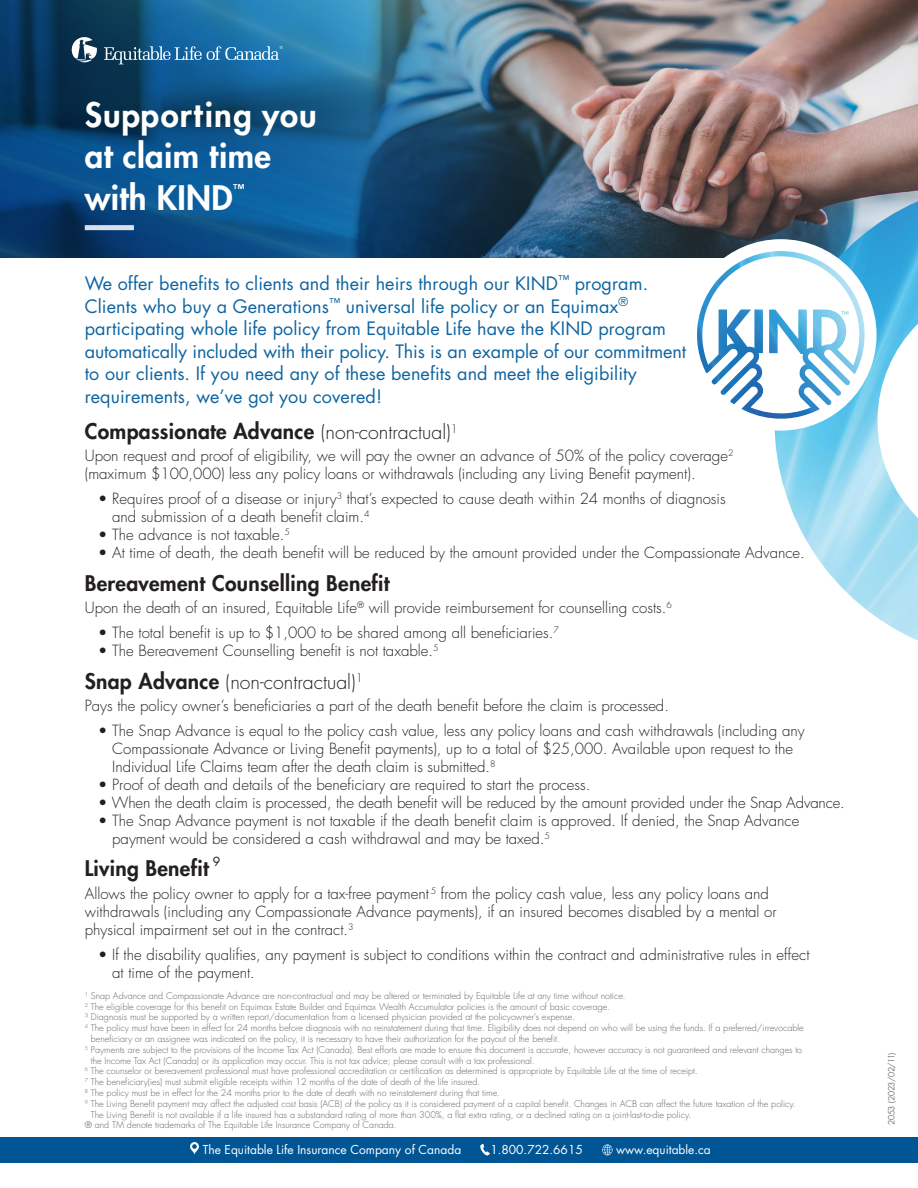
<style>
.page{position:relative;width:918px;height:1188px;background:#fff}
.page>*{position:absolute;margin:0;border:0;box-sizing:border-box;transform-origin:0 0}
.t1{font:800 32.85px/41.7px "Futura Std";letter-spacing:.01em;color:#fff}
.t2{font:800 21px "Futura Std";letter-spacing:.015em;color:#231f20}
.t3{font:300 19.5px "Futura Std";color:#231f20}
.t4{font:18px/22.5px "Futura Std";letter-spacing:.005em;color:#0e64a1}
.t5{font:300 15px/18px "Futura Std";color:#231f20}
.t6{font:12.3px "Futura Std";color:#231f20}
.t7{font:12px "Futura Std";color:#fff}
.t8{font:800 11.85px "Futura Std";color:#fff}
.t9{font:300 9px "Futura Std";color:#636366}
.t10{font:300 8.25px "Futura Std";letter-spacing:-.015em;color:#231f20}
.s1{font-weight:300;font-size:19.5px}
.s2{font-weight:800;font-size:21px}
</style>
<div class="page">
<img style="left:0;top:0;width:918px;height:257px">
<div style="left:85px;top:225px;width:49px;height:5px;background:#d9e0e9"></div>
<svg style="left:71px;top:35px;width:26px;height:28px"></svg>
<svg style="left:104px;top:46px;width:179px;height:18px;background:#417ca6"></svg>
<img style="left:774px;top:201px;width:144px;height:440px">
<div style="left:685px;top:239px;width:192px;height:192px;background:#fff;border-radius:50%"></div>
<img style="left:697px;top:251px;width:169px;height:168px">
<svg style="left:841px;top:311px;width:7px;height:4px"></svg>
<div style="left:0;top:1137px;width:918px;height:26px;background:#005595"></div>
<svg style="left:480px;top:1144px;width:10px;height:12px"></svg>
<svg style="left:190px;top:1142px;width:9px;height:12px"></svg>
<svg style="left:602px;top:1144px;width:11px;height:11px"></svg>
<h1 class="t1" style="left:85px;top:94px;width:233px">Supporting you at claim time with KIND</h1>
<h3 class="t8" style="left:233px;top:181px;width:13px">™</h3>
<p class="t4" style="left:85px;top:273px;width:603px">We offer benefits to clients and their heirs through our KIND<sup>™</sup> program.<br>Clients who buy a Generations<sup>™</sup> universal life policy or an Equimax<sup>® </sup>participating whole life policy from Equitable Life have the KIND program automatically included with their policy. This is an example of our commitment to our clients. If you need any of these benefits and meet the eligibility requirements, we’ve got you covered!</p>
<h2 class="t2" style="left:85px;top:418px;width:375px">Compassionate Advance <span class="s1">(non-contractual)</span><sup>1</sup></h2>
<h3 class="t5" style="left:85px;top:447px;width:650px">Upon request and proof of eligibility, we will pay the owner an advance of 50% of the policy coverage<sup>2 </sup>(maximum $100,000) less any policy loans or withdrawals (including any Living Benefit payment).</h3>
<h3 class="t5" style="left:112px;top:490px;width:615px;text-indent:-14px">• Requires proof of a disease or injury<sup>3</sup> that’s expected to cause death within 24 months of diagnosis and submission of a death benefit claim.<sup>4</sup></h3>
<h3 class="t5" style="left:98px;top:526px;width:193px">• The advance is not taxable.<sup>5</sup></h3>
<h3 class="t5" style="left:98px;top:544px;width:708px">• At time of death, the death benefit will be reduced by the amount provided under the Compassionate Advance.</h3>
<h2 class="t2" style="left:85px;top:570px;width:306px">Bereavement Counselling Benefit</h2>
<h3 class="t5" style="left:85px;top:599px;width:589px">Upon the death of an insured, Equitable Life<sup>®</sup> will provide reimbursement for counselling costs.<sup>6</sup></h3>
<h3 class="t5" style="left:98px;top:624px;width:462px">• The total benefit is up to $1,000 to be shared among all beneficiaries.<sup>7</sup></h3>
<h3 class="t5" style="left:98px;top:642px;width:342px">• The Bereavement Counselling benefit is not taxable.<sup>5</sup></h3>
<h3 class="t3" style="left:85px;top:670px;width:280px"><span class="s2">Snap Advance</span> (non-contractual)<sup>1</sup></h3>
<h3 class="t5" style="left:85px;top:697px;width:586px">Pays the policy owner’s beneficiaries a part of the death benefit before the claim is processed.</h3>
<p class="t5" style="left:112px;top:722px;width:694px;text-indent:-14px">• The Snap Advance is equal to the policy cash value, less any policy loans and cash withdrawals (including any<br>Compassionate Advance or Living Benefit payments), up to a total of $25,000. Available upon request to the<br>Individual Life Claims team after the death claim is submitted.<sup>8</sup></p>
<h3 class="t5" style="left:98px;top:776px;width:494px">• Proof of death and details of the beneficiary are required to start the process.</h3>
<h3 class="t5" style="left:98px;top:794px;width:748px">• When the death claim is processed, the death benefit will be reduced by the amount provided under the Snap Advance.</h3>
<h3 class="t5" style="left:112px;top:812px;width:689px;text-indent:-14px">• The Snap Advance payment is not taxable if the death benefit claim is approved. If denied, the Snap Advance payment would be considered a cash withdrawal and may be taxed.<sup>5</sup></h3>
<h2 class="t2" style="left:85px;top:855px;width:126px">Living Benefit</h2>
<h3 class="t6" style="left:213px;top:854px;width:9px">9</h3>
<p class="t5" style="left:85px;top:885px;width:693px">Allows the policy owner to apply for a tax-free payment <sup>5</sup> from the policy cash value, less any policy loans and withdrawals (including any Compassionate Advance payments), if an insured becomes disabled by a mental or physical impairment set out in the contract.<sup>3</sup></p>
<h3 class="t5" style="left:112px;top:946px;width:699px;text-indent:-14px">• If the disability qualifies, any payment is subject to conditions within the contract and administrative rules in effect at time of the payment.</h3>
<p class="t9" style="left:85px;top:990px;width:542px"><sup>1</sup> Snap Advance and Compassionate Advance are non-contractual and may be altered or terminated by Equitable Life at any time without notice.</p>
<p class="t9" style="left:85px;top:1001px;width:527px"><sup>2</sup> The eligible coverage for this benefit on Equimax Estate Builder and Equimax Wealth Accumulator policies is the amount of basic coverage.</p>
<p class="t9" style="left:85px;top:1012px;width:492px">³ Diagnosis must be supported by a written report/documentation from a licensed physician provided at the policyowner’s expense.</p>
<p class="t9" style="left:85px;top:1022px;width:721px"><sup>4</sup> The policy must have been in effect for 24 months before diagnosis with no reinstatement during that time. Eligibility does not depend on who will be using the funds. If a preferred/irrevocable</p>
<p class="t9" style="left:91px;top:1033px;width:471px">beneficiary or an assignee was indicated on the policy, it is necessary to have their authorization for the payout of the benefit.</p>
<p class="t9" style="left:85px;top:1044px;width:719px"><sup>5</sup> Payments are subject to the provisions of the Income Tax Act (Canada). Best efforts are made to ensure this document is accurate, however accuracy is not guaranteed and relevant changes to</p>
<p class="t9" style="left:91px;top:1055px;width:446px">the Income Tax Act (Canada) or its application may occur. This is not tax advice; please consult with a tax professional.</p>
<p class="t9" style="left:85px;top:1066px;width:615px"><sup>6</sup> The counselor or bereavement professional must have professional accreditation or certification as determined is appropriate by Equitable Life at the time of receipt.</p>
<p class="t9" style="left:85px;top:1076px;width:397px"><sup>7</sup> The beneficiary(ies) must submit eligible receipts within 12 months of the date of death of the life insured.</p>
<p class="t9" style="left:85px;top:1087px;width:417px"><sup>8</sup> The policy must be in effect for the 24 months prior to the date of death with no reinstatement during that time.</p>
<p class="t9" style="left:85px;top:1098px;width:712px"><sup>9</sup> The Living Benefit payment may affect the adjusted cost basis (ACB) of the policy as it is considered payment of a capital benefit. Changes in ACB can affect the future taxation of the policy.</p>
<p class="t9" style="left:91px;top:1109px;width:602px">The Living Benefit is not available if a life insured has a substandard rating of more than 300%, a flat extra rating, or a declined rating on a joint-last-to-die policy.</p>
<p class="t9" style="left:85px;top:1120px;width:313px">® and TM denote trademarks of The Equitable Life Insurance Company of Canada.</p>
<h3 class="t7" style="left:203px;top:1142px;width:260px">The Equitable Life Insurance Company of Canada</h3>
<h3 class="t7" style="left:490px;top:1142px;width:94px">1.800.722.6615</h3>
<h3 class="t7" style="left:616px;top:1142px;width:96px">www.equitable.ca</h3>
<p class="t10" style="left:886px;top:1125px;width:74px;rotate:-90deg">2053 (2023/02/11)</p>
</div>
